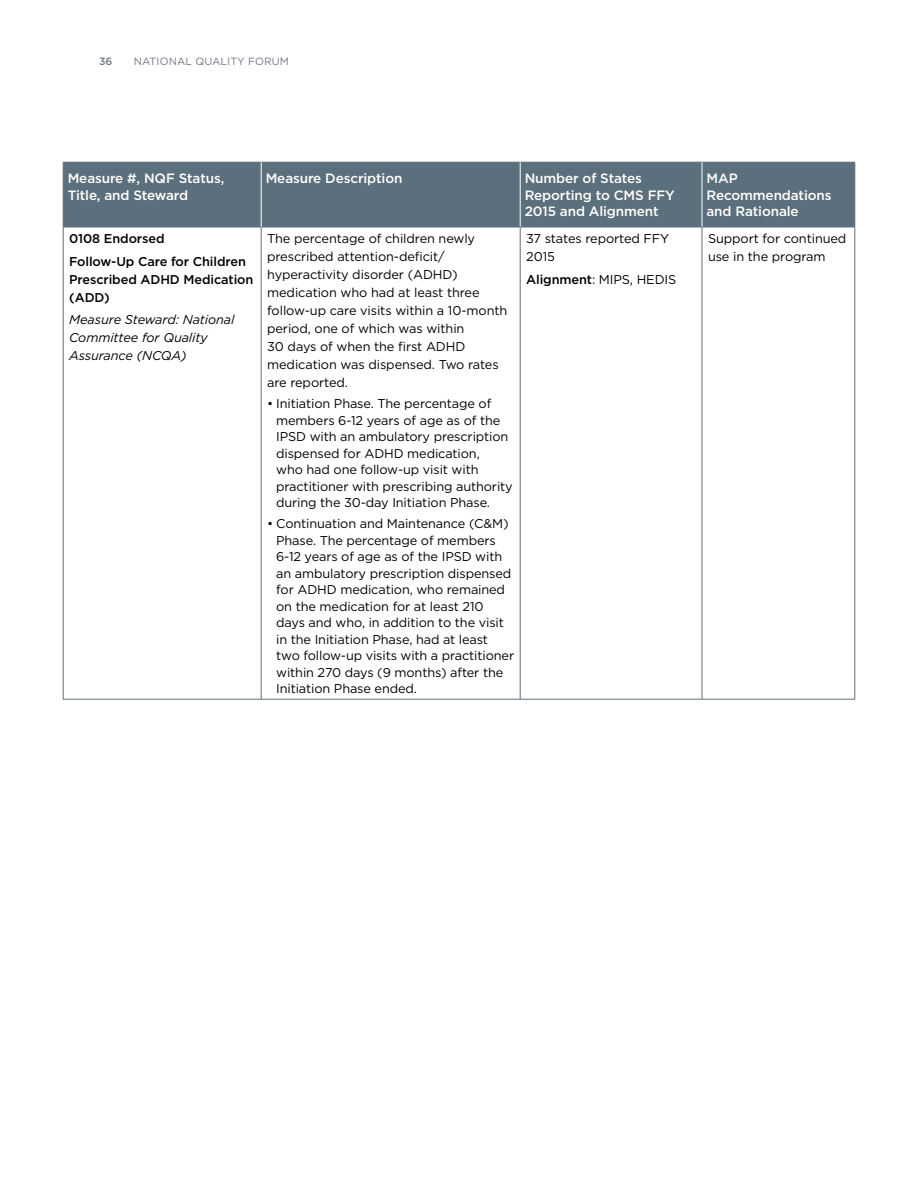
<style>
.page{position:relative;width:918px;height:1188px;background:#fff}
.page>*{position:absolute;margin:0;border:0;box-sizing:border-box;transform-origin:0 0}
.Table_header_caplc{font:500 13.5px/16.5px "Gotham";letter-spacing:-.01em;color:#fff}
.Table_body{font:12.75px/16.5px "Gotham";letter-spacing:-.01em;color:#000}
.Table_body-2{font:500 12.75px/18px "Gotham";letter-spacing:-.01em;color:#000}
.Table_body-3{font:italic 12.75px/18px "Gotham";letter-spacing:-.01em;color:#000}
.t1{font:10.5px "Gotham";letter-spacing:.01em;color:#707784}
.t2{font:500 10.5px "Gotham";color:#707784}
.s1{font-weight:500}
</style>
<div class="page">
<div style="left:64px;top:163px;width:791px;height:64px;background:#5c6f7c"></div>
<hr style="left:63px;top:227px;width:1px;height:472px;background:#5c6f7c">
<hr style="left:261px;top:227px;width:1px;height:472px;background:#5c6f7c">
<hr style="left:520px;top:227px;width:1px;height:472px;background:#5c6f7c">
<hr style="left:702px;top:227px;width:1px;height:472px;background:#5c6f7c">
<hr style="left:855px;top:227px;width:1px;height:472px;background:#5c6f7c">
<hr style="left:63px;top:699px;width:198px;height:1px;background:#5c6f7c">
<hr style="left:261px;top:699px;width:259px;height:1px;background:#5c6f7c">
<hr style="left:520px;top:699px;width:182px;height:1px;background:#5c6f7c">
<hr style="left:702px;top:699px;width:153px;height:1px;background:#5c6f7c">
<hr style="left:261px;top:162px;width:259px;height:1px;background:#5c6f7c">
<hr style="left:261px;top:227px;width:259px;height:1px;background:#5c6f7c">
<hr style="left:520px;top:162px;width:182px;height:1px;background:#5c6f7c">
<hr style="left:520px;top:227px;width:182px;height:1px;background:#5c6f7c">
<hr style="left:520px;top:162px;width:1px;height:65px;background:#fff">
<hr style="left:63px;top:162px;width:198px;height:1px;background:#5c6f7c">
<hr style="left:63px;top:162px;width:1px;height:65px;background:#5c6f7c">
<hr style="left:63px;top:227px;width:198px;height:1px;background:#5c6f7c">
<hr style="left:261px;top:162px;width:1px;height:65px;background:#fff">
<hr style="left:702px;top:162px;width:153px;height:1px;background:#5c6f7c">
<hr style="left:855px;top:162px;width:1px;height:65px;background:#5c6f7c">
<hr style="left:702px;top:227px;width:153px;height:1px;background:#5c6f7c">
<hr style="left:702px;top:162px;width:1px;height:65px;background:#fff">
<p class="t2" style="left:99px;top:55px;width:15px">36</p>
<p class="t1" style="left:134px;top:55px;width:157px">NATIONAL QUALITY FORUM</p>
<p class="Table_header_caplc" style="left:68px;top:170px;width:158px">Measure #, NQF Status,<br>Title, and Steward</p>
<p class="Table_header_caplc" style="left:266px;top:170px;width:138px">Measure Description</p>
<p class="Table_header_caplc" style="left:525px;top:170px;width:152px">Number of States<br>Reporting to CMS FFY<br>2015 and Alignment</p>
<p class="Table_header_caplc" style="left:706px;top:170px;width:127px">MAP<br>Recommendations and Rationale</p>
<p class="Table_body-2" style="left:69px;top:230px;width:97px">0108 Endorsed</p>
<p class="Table_body-2" style="left:69px;top:252px;width:186px">Follow-Up Care for Children<br>Prescribed ADHD Medication (ADD)</p>
<p class="Table_body-3" style="left:69px;top:310px;width:167px">Measure Steward: National<br>Committee for Quality<br>Assurance (NCQA)</p>
<p class="Table_body" style="left:267px;top:229px;width:242px;line-height:18px">The percentage of children newly prescribed attention-deficit/ hyperactivity disorder (ADHD) medication who had at least three follow-up care visits within a 10-month period, one of which was within<br>30 days of when the first ADHD medication was dispensed. Two rates are reported.</p>
<p class="Table_body" style="left:276px;top:395px;width:238px;text-indent:-9px">• Initiation Phase. The percentage of members 6-12 years of age as of the IPSD with an ambulatory prescription dispensed for ADHD medication,<br>who had one follow-up visit with practitioner with prescribing authority during the 30-day Initiation Phase.</p>
<p class="Table_body" style="left:276px;top:515px;width:240px;text-indent:-9px">• Continuation and Maintenance (C&amp;M)<br>Phase. The percentage of members 6-12 years of age as of the IPSD with an ambulatory prescription dispensed for ADHD medication, who remained on the medication for at least 210 days and who, in addition to the visit in the Initiation Phase, had at least two follow-up visits with a practitioner within 270 days (9 months) after the Initiation Phase ended.</p>
<p class="Table_body" style="left:708px;top:229px;width:140px;line-height:18px">Support for continued use in the program</p>
<p class="Table_body" style="left:526px;top:229px;width:145px;line-height:18px">37 states reported FFY<br>2015</p>
<p class="Table_body" style="left:526px;top:271px;width:152px"><span class="s1">Alignment</span>: MIPS, HEDIS</p>
</div>
